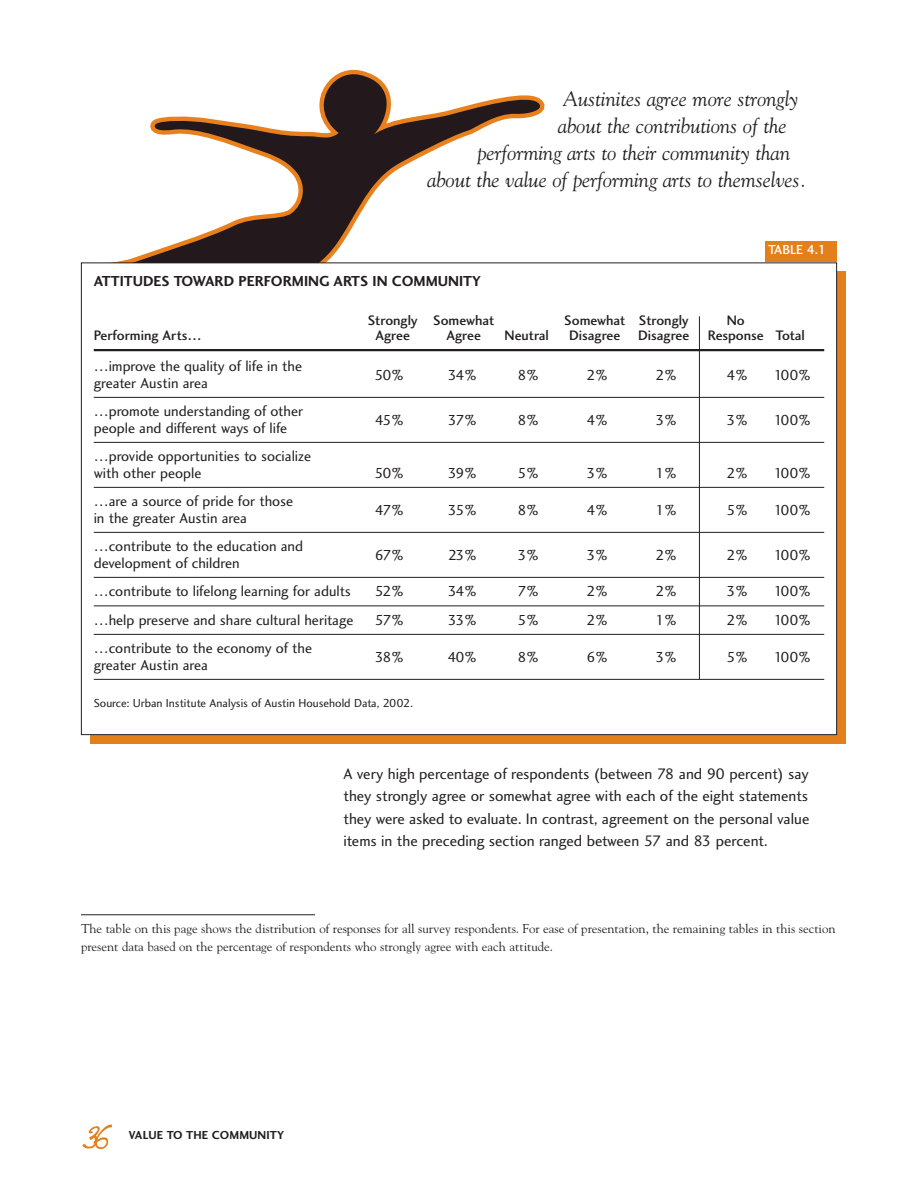
<style>
.page{position:relative;width:918px;height:1188px;background:#fff}
.page>*{position:absolute;margin:0;border:0;box-sizing:border-box;transform-origin:0 0}
.t1{font:54px "P22 Hopper Edward";color:#e4801b}
.t2{font:italic 21px "Goudy";letter-spacing:-.005em;color:#231f20}
.t3{font:15.75px/22.5px "Charlotte Sans Book Plain";color:#231f20;text-align:justify}
.t4{font:15px/16.5px "Charlotte Sans Book Plain";color:#231f20}
.t5{font:15px "Charlotte Sans Bold Plain";color:#231f20}
.t6{font:14.25px "Charlotte Sans Medium Plain";color:#231f20}
.t7{font:13.5px "Charlotte Sans Medium Plain";color:#fff}
.t8{font:12.75px/18px "Goudy";color:#231f20}
.t9{font:12px "Charlotte Sans Book Plain";color:#231f20}
.t10{font:12px "Charlotte Sans Bold Plain";letter-spacing:.01em;color:#231f20}
</style>
<div class="page">
<svg style="left:116px;top:69px;width:427px;height:193px"></svg>
<div style="left:765px;top:242px;width:72px;height:20px;background:#e4801b"></div>
<div style="left:90px;top:272px;width:756px;height:472px;background:linear-gradient(to right,#e4801b,#e4801b)"></div>
<div style="left:81px;top:263px;width:756px;height:472px;background:#fff"></div>
<hr style="left:94px;top:349px;width:730px;height:2px;background:#231f20">
<hr style="left:94px;top:397px;width:730px;height:1px;background:#231f20">
<hr style="left:94px;top:442px;width:730px;height:1px;background:#231f20">
<hr style="left:94px;top:487px;width:730px;height:1px;background:#231f20">
<hr style="left:94px;top:532px;width:730px;height:1px;background:#231f20">
<hr style="left:94px;top:577px;width:730px;height:1px;background:#231f20">
<hr style="left:94px;top:605px;width:730px;height:1px;background:#231f20">
<hr style="left:94px;top:634px;width:730px;height:1px;background:#231f20">
<hr style="left:94px;top:679px;width:730px;height:1px;background:#231f20">
<hr style="left:699px;top:316px;width:1px;height:364px;background:#231f20">
<hr style="left:81px;top:914px;width:234px;height:1px;background:#231f20">
<h2 class="t2" style="left:563px;top:90px;width:237px">Austinites agree more strongly</h2>
<h2 class="t2" style="left:558px;top:117px;width:230px">about the contributions of the</h2>
<h2 class="t2" style="left:477px;top:144px;width:314px">performing arts to their community than</h2>
<h2 class="t2" style="left:427px;top:171px;width:381px">about the value of performing arts to themselves.</h2>
<p class="t7" style="left:768px;top:245px;width:60px">TABLE 4.1</p>
<p class="t5" style="left:94px;top:275px;width:388px">ATTITUDES TOWARD PERFORMING ARTS IN COMMUNITY</p>
<p class="t6" style="left:368px;top:315px;width:128px">Strongly Somewhat</p>
<p class="t6" style="left:564px;top:315px;width:126px">Somewhat Strongly</p>
<p class="t6" style="left:727px;top:315px;width:20px">No</p>
<p class="t6" style="left:94px;top:330px;width:109px">Performing Arts…</p>
<p class="t6" style="left:376px;top:330px;width:36px">Agree</p>
<p class="t6" style="left:447px;top:330px;width:36px">Agree</p>
<p class="t6" style="left:505px;top:330px;width:46px">Neutral</p>
<p class="t6" style="left:569px;top:330px;width:122px">Disagree Disagree</p>
<p class="t6" style="left:708px;top:330px;width:99px">Response Total</p>
<p class="t4" style="left:94px;top:360px;width:210px">…improve the quality of life in the greater Austin area</p>
<p class="t4" style="left:374px;top:369px;width:30px">50%</p>
<p class="t4" style="left:448px;top:369px;width:30px">34%</p>
<p class="t4" style="left:518px;top:369px;width:22px">8%</p>
<p class="t4" style="left:587px;top:369px;width:22px">2%</p>
<p class="t4" style="left:656px;top:369px;width:22px">2%</p>
<p class="t4" style="left:727px;top:369px;width:22px">4%</p>
<p class="t4" style="left:774px;top:369px;width:38px">100%</p>
<p class="t4" style="left:94px;top:405px;width:211px">…promote understanding of other people and different ways of life</p>
<p class="t4" style="left:375px;top:414px;width:30px">45%</p>
<p class="t4" style="left:448px;top:414px;width:30px">37%</p>
<p class="t4" style="left:518px;top:414px;width:22px">8%</p>
<p class="t4" style="left:587px;top:414px;width:22px">4%</p>
<p class="t4" style="left:656px;top:414px;width:22px">3%</p>
<p class="t4" style="left:727px;top:414px;width:22px">3%</p>
<p class="t4" style="left:774px;top:414px;width:38px">100%</p>
<p class="t4" style="left:94px;top:450px;width:219px">…provide opportunities to socialize with other people</p>
<p class="t4" style="left:374px;top:466px;width:30px">50%</p>
<p class="t4" style="left:448px;top:466px;width:30px">39%</p>
<p class="t4" style="left:518px;top:466px;width:22px">5%</p>
<p class="t4" style="left:587px;top:466px;width:22px">3%</p>
<p class="t4" style="left:656px;top:466px;width:22px">1%</p>
<p class="t4" style="left:727px;top:466px;width:22px">2%</p>
<p class="t4" style="left:774px;top:466px;width:38px">100%</p>
<p class="t4" style="left:94px;top:495px;width:201px">…are a source of pride for those in the greater Austin area</p>
<p class="t4" style="left:375px;top:504px;width:30px">47%</p>
<p class="t4" style="left:448px;top:504px;width:30px">35%</p>
<p class="t4" style="left:518px;top:504px;width:22px">8%</p>
<p class="t4" style="left:587px;top:504px;width:22px">4%</p>
<p class="t4" style="left:656px;top:504px;width:22px">1%</p>
<p class="t4" style="left:727px;top:504px;width:22px">5%</p>
<p class="t4" style="left:774px;top:504px;width:38px">100%</p>
<p class="t4" style="left:94px;top:540px;width:211px">…contribute to the education and development of children</p>
<p class="t4" style="left:375px;top:549px;width:30px">67%</p>
<p class="t4" style="left:448px;top:549px;width:30px">23%</p>
<p class="t4" style="left:518px;top:549px;width:22px">3%</p>
<p class="t4" style="left:587px;top:549px;width:22px">3%</p>
<p class="t4" style="left:656px;top:549px;width:22px">2%</p>
<p class="t4" style="left:727px;top:549px;width:22px">2%</p>
<p class="t4" style="left:774px;top:549px;width:38px">100%</p>
<p class="t4" style="left:94px;top:585px;width:259px">…contribute to lifelong learning for adults</p>
<p class="t4" style="left:375px;top:585px;width:30px">52%</p>
<p class="t4" style="left:448px;top:585px;width:30px">34%</p>
<p class="t4" style="left:518px;top:585px;width:22px">7%</p>
<p class="t4" style="left:587px;top:585px;width:22px">2%</p>
<p class="t4" style="left:656px;top:585px;width:22px">2%</p>
<p class="t4" style="left:727px;top:585px;width:22px">3%</p>
<p class="t4" style="left:774px;top:585px;width:38px">100%</p>
<p class="t4" style="left:94px;top:613px;width:261px">…help preserve and share cultural heritage</p>
<p class="t4" style="left:375px;top:613px;width:30px">57%</p>
<p class="t4" style="left:448px;top:613px;width:30px">33%</p>
<p class="t4" style="left:518px;top:613px;width:22px">5%</p>
<p class="t4" style="left:587px;top:613px;width:22px">2%</p>
<p class="t4" style="left:656px;top:613px;width:22px">1%</p>
<p class="t4" style="left:727px;top:613px;width:22px">2%</p>
<p class="t4" style="left:774px;top:613px;width:38px">100%</p>
<p class="t4" style="left:94px;top:642px;width:220px">…contribute to the economy of the greater Austin area</p>
<p class="t4" style="left:375px;top:651px;width:30px">38%</p>
<p class="t4" style="left:447px;top:651px;width:30px">40%</p>
<p class="t4" style="left:518px;top:651px;width:22px">8%</p>
<p class="t4" style="left:587px;top:651px;width:22px">6%</p>
<p class="t4" style="left:656px;top:651px;width:22px">3%</p>
<p class="t4" style="left:727px;top:651px;width:22px">5%</p>
<p class="t4" style="left:774px;top:651px;width:38px">100%</p>
<p class="t9" style="left:94px;top:699px;width:321px">Source: Urban Institute Analysis of Austin Household Data, 2002.</p>
<p class="t3" style="left:344px;top:764px;width:467px">A very high percentage of respondents (between 78 and 90 percent) say they strongly agree or somewhat agree with each of the eight statements they were asked to evaluate. In contrast, agreement on the personal value items in the preceding section ranged between 57 and 83 percent.</p>
<p class="t8" style="left:81px;top:921px;width:756px">The table on this page shows the distribution of responses for all survey respondents. For ease of presentation, the remaining tables in this section present data based on the percentage of respondents who strongly agree with each attitude.</p>
<h1 class="t1" style="left:81px;top:1098px;width:32px">36</h1>
<p class="t10" style="left:129px;top:1131px;width:157px">VALUE TO THE COMMUNITY</p>
</div>
